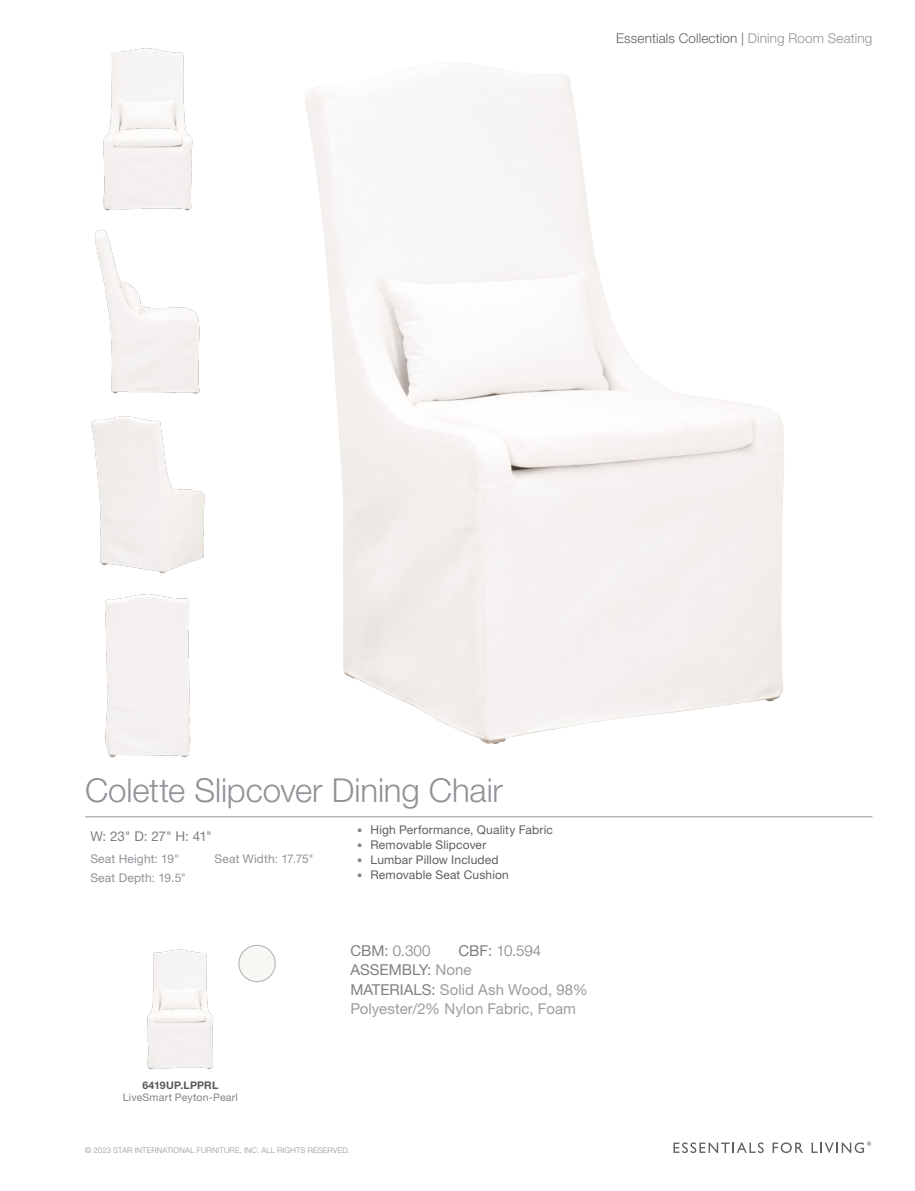
<style>
.page{position:relative;width:915px;height:1191px;background:#fff}
.page>*{position:absolute;margin:0;border:0;box-sizing:border-box;transform-origin:0 0}
.t1{font:300 33px "Helvetica Neue";letter-spacing:-.005em;color:#8f9398}
.t2{font:15px/19.5px "Helvetica Neue";letter-spacing:.005em;color:#9b9ca0}
.t3{font:300 15px "Helvetica Neue";letter-spacing:.005em;color:#7d7f82}
.t4{font:15px "Helvetica Neue";color:#7d7f82}
.t5{font:300 13.5px "Helvetica Neue";letter-spacing:.01em;color:#5f5f62}
.t6{font:13.5px "Helvetica Neue";color:#7d7f82}
.t7{font:12px "Helvetica Neue";letter-spacing:.015em;color:#5f5f62}
.t8{font:12px "Helvetica Neue";letter-spacing:.015em;color:#8f9398}
.t9{font:10.5px "Helvetica Neue";letter-spacing:.02em;color:#808285}
.t10{font:700 10.5px "Helvetica Neue";letter-spacing:.015em;color:#57585a}
.t11{font:300 7.8px "Helvetica Neue";letter-spacing:.02em;color:#8f9398}
.s1{color:#8f9398}
.s2{font-size:10.5px;color:#808285}
.s3{font-weight:400}
.s4{color:#9b9ca0}
.s5{color:#7d7f82}
</style>
<div class="page">
<svg style="left:673px;top:1142px;width:90px;height:11px"></svg>
<svg style="left:772px;top:1142px;width:30px;height:11px"></svg>
<svg style="left:811px;top:1141px;width:59px;height:12px"></svg>
<hr style="left:85px;top:816px;width:787px;height:1px;background:#8f9398">
<img style="left:305px;top:63px;width:479px;height:681px">
<img style="left:95px;top:229px;width:105px;height:165px">
<img style="left:105px;top:594px;width:86px;height:164px">
<img style="left:91px;top:416px;width:114px;height:158px">
<img style="left:102px;top:48px;width:91px;height:163px">
<img style="left:147px;top:949px;width:67px;height:120px">
<img style="left:238px;top:945px;width:37px;height:37px;border-radius:19px">
<div style="left:238px;top:945px;width:37px;height:37px;border:1px solid #aeafb3;border-radius:50%"></div>
<p class="t5" style="left:616px;top:29px;width:258px">Essentials Collection | <span class="s1">Dining Room Seating</span></p>
<p class="t1" style="left:85px;top:769px;width:419px">Colette Slipcover Dining Chair</p>
<p class="t7" style="left:357px;top:822px;width:197px"><span class="s2">•</span> High Performance, Quality Fabric</p>
<p class="t7" style="left:357px;top:837px;width:131px"><span class="s2">•</span> Removable Slipcover</p>
<p class="t7" style="left:357px;top:852px;width:143px"><span class="s2">•</span> Lumbar Pillow Included</p>
<p class="t7" style="left:357px;top:867px;width:153px"><span class="s2">•</span> Removable Seat Cushion</p>
<p class="t6" style="left:90px;top:828px;width:123px">W: 23" D: 27" H: 41"</p>
<p class="t8" style="left:90px;top:851px;width:90px">Seat Height: 19"</p>
<p class="t8" style="left:214px;top:851px;width:100px">Seat Width: 17.75"</p>
<p class="t8" style="left:90px;top:870px;width:97px">Seat Depth: 19.5"</p>
<p class="t10" style="left:142px;top:1078px;width:77px">6419UP.LPPRL</p>
<p class="t9" style="left:123px;top:1091px;width:116px">LiveSmart Peyton-Pearl</p>
<p class="t3" style="left:350px;top:941px;width:82px"><span class="s3">CBM:</span> 0.300</p>
<p class="t3" style="left:458px;top:941px;width:84px"><span class="s3">CBF:</span> 10.594</p>
<p class="t4" style="left:350px;top:961px;width:123px">ASSEMBLY: <span class="s4">None</span></p>
<p class="t2" style="left:350px;top:979px;width:239px"><span class="s5">MATERIALS:</span> Solid Ash Wood, 98%<br>Polyester/2% Nylon Fabric, Foam</p>
<p class="t11" style="left:85px;top:1145px;width:266px">© 2023 STAR INTERNATIONAL FURNITURE, INC. ALL RIGHTS RESERVED.</p>
</div>
